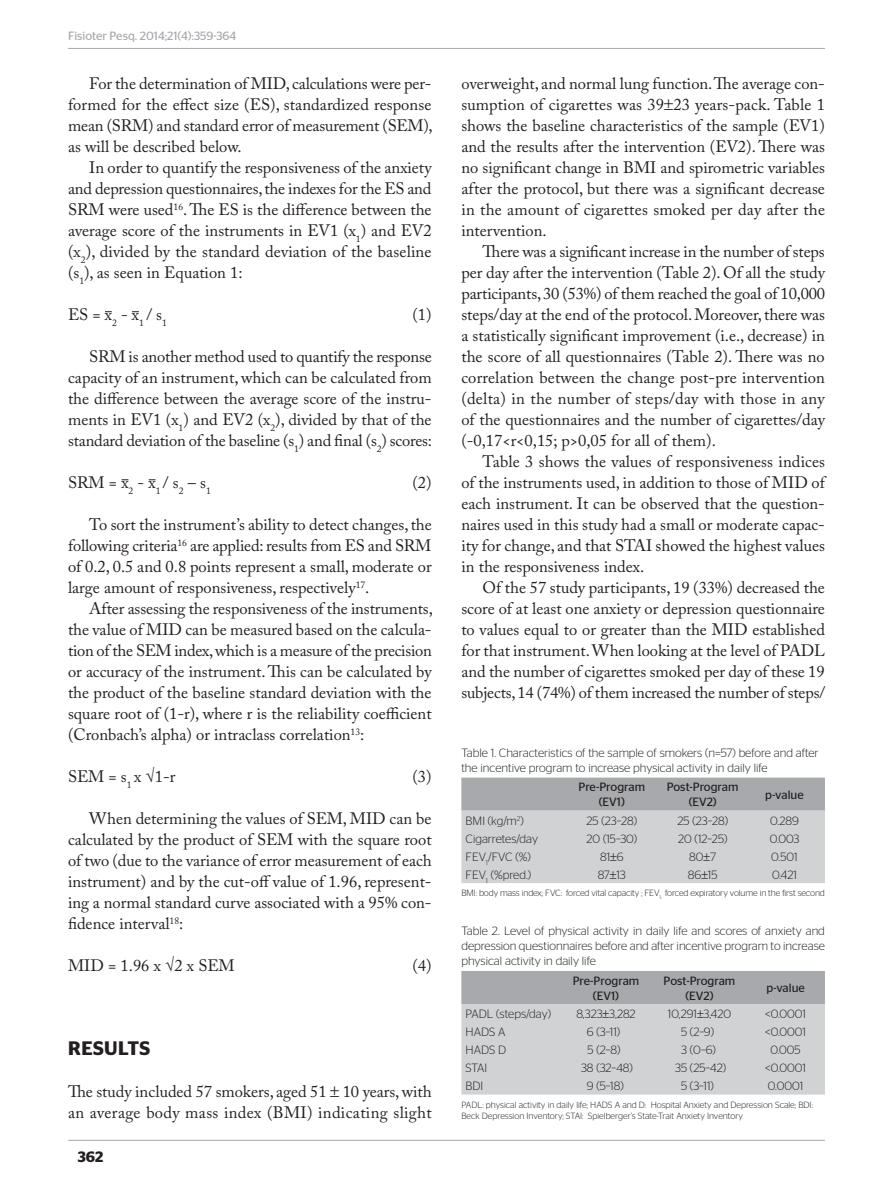
<style>
.page{position:relative;width:893px;height:1191px;background:#fff}
.page>*{position:absolute;margin:0;border:0;box-sizing:border-box;transform-origin:0 0}
._5_0_sub1{font:600 19.5px "Stag Sans";letter-spacing:.02em;color:#231f20}
._4_1_texto{font:16.5px/21px "Adobe Caslon Pro";color:#231f20;text-align:justify}
._4_0_primeiro_parágr{font:16.5px/21px "Adobe Caslon Pro";letter-spacing:.015em;color:#231f20}
.t1{font:600 15px "Stag Sans";color:#231f20}
._7_3_tab_texto{font:300 12px/15px "Stag Sans";color:#231f20}
._7_0_titulo_fig_tab{font:300 12px/15px "Stag Sans";color:#231f20;text-align:justify}
._7_2_tab_primeira_li{font:12px/15px "Stag Sans";color:#231f20;text-align:center}
.t2{font:12px "Stag Sans";color:#a8a9ad}
._4_1_texto-2{font:9.6px "Adobe Caslon Pro";color:#231f20}
._7_1_legenda_fig_tab{font:300 9px/10.8px "Stag Sans";color:#231f20}
</style>
<div class="page">
<hr style="left:68px;top:1140px;width:757px;height:1px;background:#a8a9ad">
<hr style="left:68px;top:48px;width:757px;height:1px;background:#a8a9ad">
<svg style="left:461px;top:777px;width:364px;height:106px"></svg>
<svg style="left:461px;top:971px;width:364px;height:123px"></svg>
<p class="t2" style="left:68px;top:29px;width:170px">Fisioter Pesq. 2014;21(4):359-364</p>
<p class="_4_1_texto" style="left:68px;top:73px;width:366px;text-indent:21px">For the determination of MID, calculations were per&shy;formed for the effect size (ES), standardized response mean (SRM) and standard error of measurement (SEM), as will be described below.</p>
<p class="_4_1_texto" style="left:68px;top:157px;width:365px;text-indent:21px">In order to quantify the responsiveness of the anxiety and depression questionnaires, the indexes for the ES and SRM were used<sup>16</sup>. The ES is the difference between the average score of the instruments in EV1 (x<sub>1</sub>) and EV2 (x<sub>2</sub>), divided by the standard deviation of the baseline (s<sub>1</sub>), as seen in Equation 1:</p>
<p class="_4_1_texto" style="left:68px;top:304px;width:45px">ES = x</p>
<p class="_4_1_texto-2" style="left:112px;top:317px;width:17px">2 <sup>-</sup></p>
<p class="_4_1_texto" style="left:132px;top:304px;width:9px">x</p>
<p class="_4_1_texto-2" style="left:139px;top:317px;width:29px">1 <sup>/</sup> <sup>s</sup>1</p>
<p class="_4_1_texto" style="left:412px;top:304px;width:21px">(1)</p>
<p class="_4_1_texto" style="left:68px;top:346px;width:366px;text-indent:21px">SRM is another method used to quantify the response capacity of an instrument, which can be calculated from the difference between the average score of the instru&shy;ments in EV1 (x<sub>1</sub>) and EV2 (x<sub>2</sub>), divided by that of the standard deviation of the baseline (s<sub>1</sub>) and final (s<sub>2</sub>) scores:</p>
<p class="_4_1_texto" style="left:68px;top:472px;width:62px">SRM = x</p>
<p class="_4_1_texto-2" style="left:129px;top:485px;width:17px">2 <sup>-</sup></p>
<p class="_4_1_texto" style="left:148px;top:472px;width:64px">x<sub>1</sub> / s<sub>2</sub> – s<sub>1</sub></p>
<p class="_4_1_texto" style="left:412px;top:472px;width:21px">(2)</p>
<p class="_4_1_texto" style="left:68px;top:514px;width:365px;text-indent:21px">To sort the instrument’s ability to detect changes, the following criteria<sup>16</sup> are applied: results from ES and SRM of 0.2, 0.5 and 0.8 points represent a small, moderate or large amount of responsiveness, respectively<sup>17</sup>.</p>
<p class="_4_1_texto" style="left:68px;top:598px;width:366px;text-indent:21px">After assessing the responsiveness of the instruments, the value of MID can be measured based on the calcula&shy;tion of the SEM index, which is a measure of the precision or accuracy of the instrument. This can be calculated by the product of the baseline standard deviation with the square root of (1-r), where r is the reliability coefficient (Cronbach’s alpha) or intraclass correlation<sup>13</sup>:</p>
<p class="_4_1_texto" style="left:68px;top:766px;width:109px">SEM = s<sub>1</sub> x √1-r</p>
<p class="_4_1_texto" style="left:412px;top:766px;width:21px">(3)</p>
<p class="_4_1_texto" style="left:68px;top:808px;width:365px;text-indent:21px">When determining the values of SEM, MID can be calculated by the product of SEM with the square root of two (due to the variance of error measurement of each instrument) and by the cut-off value of 1.96, represent&shy;ing a normal standard curve associated with a 95% con&shy;fidence interval<sup>18</sup>:</p>
<p class="_4_1_texto" style="left:68px;top:955px;width:168px">MID = 1.96 x √2 x SEM</p>
<p class="_4_1_texto" style="left:412px;top:955px;width:21px">(4)</p>
<p class="_5_0_sub1" style="left:68px;top:1037px;width:84px">RESULTS</p>
<p class="_4_0_primeiro_parágr" style="left:68px;top:1081px;width:365px">The study included 57 smokers, aged 51 10 years, with an average body mass index (BMI) indicating slight</p>
<p class="t1" style="left:78px;top:1148px;width:27px">362</p>
<p class="_4_0_primeiro_parágr" style="left:461px;top:73px;width:365px;text-align:justify">overweight, and normal lung function. The average con&shy;sumption of cigarettes was 39 23 years-pack. Table 1 shows the baseline characteristics of the sample (EV1) and the results after the intervention (EV2). There was no significant change in BMI and spirometric variables after the protocol, but there was a significant decrease in the amount of cigarettes smoked per day after the intervention.</p>
<p class="_4_1_texto" style="left:461px;top:241px;width:365px;text-indent:21px">There was a significant increase in the number of steps per day after the intervention (Table 2). Of all the study participants, 30 (53%) of them reached the goal of 10,000 steps/day at the end of the protocol. Moreover, there was a statistically significant improvement (i.e., decrease) in the score of all questionnaires (Table 2). There was no correlation between the change post-pre intervention (delta) in the number of steps/day with those in any of the questionnaires and the number of cigarettes/day (-0,17&lt;r&lt;0,15; p&gt;0,05 for all of them).</p>
<p class="_4_1_texto" style="left:461px;top:451px;width:365px;text-indent:21px">Table 3 shows the values of responsiveness indices of the instruments used, in addition to those of MID of each instrument. It can be observed that the question&shy;naires used in this study had a small or moderate capac&shy;ity for change, and that STAI showed the highest values in the responsiveness index.</p>
<p class="_4_1_texto" style="left:461px;top:577px;width:365px;text-indent:21px">Of the 57 study participants, 19 (33%) decreased the score of at least one anxiety or depression questionnaire to values equal to or greater than the MID established for that instrument. When looking at the level of PADL and the number of cigarettes smoked per day of these 19 subjects, 14 (74%) of them increased the number of steps/</p>
<p class="_7_3_tab_texto" style="left:461px;top:744px;width:359px">Table 1. Characteristics of the sample of smokers (n=57) before and after the incentive program to increase physical activity in daily life</p>
<p class="_7_2_tab_primeira_li" style="left:578px;top:779px;width:68px">Pre-Program (EV1)</p>
<p class="_7_2_tab_primeira_li" style="left:667px;top:779px;width:73px">Post-Program (EV2)</p>
<p class="_7_2_tab_primeira_li" style="left:765px;top:787px;width:40px">p-value</p>
<p class="_7_3_tab_texto" style="left:466px;top:812px;width:60px">BMI (kg/m<sup>2</sup>)</p>
<p class="_7_3_tab_texto" style="left:586px;top:812px;width:52px">25 (23–28)</p>
<p class="_7_3_tab_texto" style="left:677px;top:812px;width:52px">25 (23–28)</p>
<p class="_7_3_tab_texto" style="left:770px;top:812px;width:30px">0.289</p>
<p class="_7_3_tab_texto" style="left:466px;top:831px;width:74px">Cigarretes/day</p>
<p class="_7_3_tab_texto" style="left:586px;top:831px;width:52px">20 (15–30)</p>
<p class="_7_3_tab_texto" style="left:678px;top:831px;width:51px">20 (12–25)</p>
<p class="_7_3_tab_texto" style="left:770px;top:831px;width:31px">0.003</p>
<p class="_7_3_tab_texto" style="left:466px;top:849px;width:67px">FEV<sub>1</sub>/FVC (%)</p>
<p class="_7_3_tab_texto" style="left:600px;top:849px;width:25px">81 6</p>
<p class="_7_3_tab_texto" style="left:689px;top:849px;width:28px">80 7</p>
<p class="_7_3_tab_texto" style="left:771px;top:849px;width:28px">0.501</p>
<p class="_7_3_tab_texto" style="left:466px;top:867px;width:67px">FEV<sub>1</sub> (%pred.)</p>
<p class="_7_3_tab_texto" style="left:598px;top:867px;width:30px">87 13</p>
<p class="_7_3_tab_texto" style="left:688px;top:867px;width:31px">86 15</p>
<p class="_7_3_tab_texto" style="left:772px;top:867px;width:26px">0.421</p>
<p class="_7_1_legenda_fig_tab" style="left:461px;top:887px;width:365px">BMI: body mass index; FVC: forced vital capacity ; FEV<sub>1:</sub> forced expiratory volume in the first second</p>
<p class="_7_0_titulo_fig_tab" style="left:461px;top:923px;width:365px">Table 2. Level of physical activity in daily life and scores of anxiety and depression questionnaires before and after incentive program to increase physical activity in daily life</p>
<p class="_7_2_tab_primeira_li" style="left:573px;top:973px;width:68px">Pre-Program (EV1)</p>
<p class="_7_2_tab_primeira_li" style="left:664px;top:973px;width:73px">Post-Program</p>
<p class="_7_2_tab_primeira_li" style="left:766px;top:980px;width:40px">p-value</p>
<p class="_7_2_tab_primeira_li" style="left:685px;top:988px;width:30px">(EV2)</p>
<p class="_7_3_tab_texto" style="left:466px;top:1006px;width:87px">PADL (steps/day)</p>
<p class="_7_3_tab_texto" style="left:576px;top:1006px;width:61px">8,323 3,282</p>
<p class="_7_3_tab_texto" style="left:668px;top:1006px;width:65px">10,291 3,420</p>
<p class="_7_3_tab_texto" style="left:765px;top:1006px;width:42px">&lt;0.0001</p>
<p class="_7_3_tab_texto" style="left:466px;top:1024px;width:41px">HADS A</p>
<p class="_7_3_tab_texto" style="left:587px;top:1024px;width:35px">6 (3–11)</p>
<p class="_7_3_tab_texto" style="left:681px;top:1024px;width:34px">5 (2–9)</p>
<p class="_7_3_tab_texto" style="left:765px;top:1024px;width:42px">&lt;0.0001</p>
<p class="_7_3_tab_texto" style="left:466px;top:1042px;width:42px">HADS D</p>
<p class="_7_3_tab_texto" style="left:587px;top:1042px;width:34px">5 (2–8)</p>
<p class="_7_3_tab_texto" style="left:681px;top:1042px;width:36px">3 (0–6)</p>
<p class="_7_3_tab_texto" style="left:770px;top:1042px;width:32px">0.005</p>
<p class="_7_3_tab_texto" style="left:466px;top:1060px;width:23px">STAI</p>
<p class="_7_3_tab_texto" style="left:581px;top:1060px;width:53px">38 (32–48)</p>
<p class="_7_3_tab_texto" style="left:675px;top:1060px;width:53px">35 (25–42)</p>
<p class="_7_3_tab_texto" style="left:765px;top:1060px;width:42px">&lt;0.0001</p>
<p class="_7_3_tab_texto" style="left:466px;top:1078px;width:19px">BDI</p>
<p class="_7_3_tab_texto" style="left:587px;top:1078px;width:38px">9 (5–18)</p>
<p class="_7_3_tab_texto" style="left:681px;top:1078px;width:34px">5 (3–11)</p>
<p class="_7_3_tab_texto" style="left:768px;top:1078px;width:37px">0.0001</p>
<p class="_7_1_legenda_fig_tab" style="left:461px;top:1099px;width:353px">PADL: physical activity in daily life; HADS A and D: Hospital Anxiety and Depression Scale; BDI:<br>Beck Depression Inventory; STAI: Spielberger’s State-Trait Anxiety Inventory</p>
</div>
